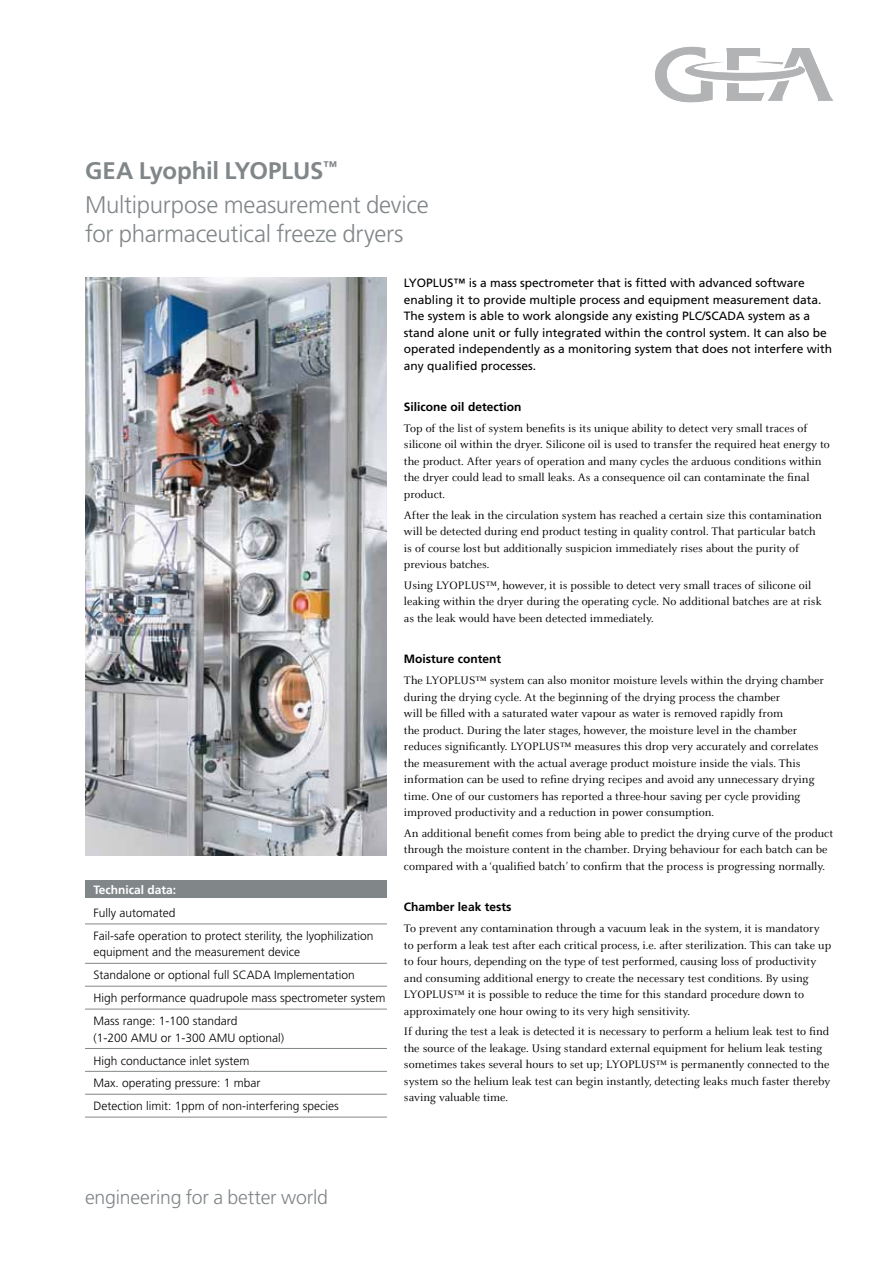
<style>
.page{position:relative;width:893px;height:1263px;background:#fff}
.page>*{position:absolute;margin:0;border:0;box-sizing:border-box;transform-origin:0 0}
.t1{font:300 24px/33.8px "Frutiger";letter-spacing:-.01em;color:#818689}
.t2{font:300 19.5px "Frutiger";letter-spacing:-.01em;color:#818689}
.t3{font:12px/16.5px "Celeste OT";color:#000}
.t4{font:300 12px/23px "Frutiger";color:#000}
.t5{font:12px/16.5px "Frutiger";color:#000}
.t6{font:700 12px "Frutiger";color:#000}
.t7{font:700 12px "Frutiger";color:#fff}
.s1{font-weight:700}
</style>
<div class="page">
<svg style="left:655px;top:47px;width:178px;height:55px"></svg>
<img style="left:85px;top:278px;width:302px;height:577px">
<div style="left:85px;top:880px;width:302px;height:18px;background:#818689"></div>
<hr style="left:85px;top:923px;width:302px;height:1px;background:#818689">
<hr style="left:85px;top:963px;width:302px;height:1px;background:#818689">
<hr style="left:85px;top:986px;width:302px;height:1px;background:#818689">
<hr style="left:85px;top:1009px;width:302px;height:1px;background:#818689">
<hr style="left:85px;top:1048px;width:302px;height:1px;background:#818689">
<hr style="left:85px;top:1071px;width:302px;height:1px;background:#818689">
<hr style="left:85px;top:1094px;width:302px;height:1px;background:#818689">
<hr style="left:85px;top:1117px;width:302px;height:1px;background:#818689">
<h1 class="t1" style="left:85px;top:154px;width:345px"><span class="s1">GEA Lyophil LYOPLUS</span><sup>™<br></sup>Multipurpose measurement device</h1>
<h1 class="t1" style="left:85px;top:217px;width:320px">for pharmaceutical freeze dryers</h1>
<p class="t5" style="left:404px;top:275px;width:430px">LYOPLUS™ is a mass spectrometer that is fitted with advanced software enabling it to provide multiple process and equipment measurement data.<br>The system is able to work alongside any existing PLC/SCADA system as a stand alone unit or fully integrated within the control system. It can also be operated independently as a monitoring system that does not interfere with any qualified processes.</p>
<p class="t6" style="left:404px;top:400px;width:119px">Silicone oil detection</p>
<p class="t3" style="left:404px;top:420px;width:427px">Top of the list of system benefits is its unique ability to detect very small traces of silicone oil within the dryer. Silicone oil is used to transfer the required heat energy to the product. After years of operation and many cycles the arduous conditions within the dryer could lead to small leaks. As a consequence oil can contaminate the final product.</p>
<p class="t3" style="left:404px;top:507px;width:419px">After the leak in the circulation system has reached a certain size this contamination will be detected during end product testing in quality control. That particular batch is of course lost but additionally suspicion immediately rises about the purity of previous batches.</p>
<p class="t3" style="left:404px;top:577px;width:419px">Using LYOPLUS™, however, it is possible to detect very small traces of silicone oil leaking within the dryer during the operating cycle. No additional batches are at risk as the leak would have been detected immediately.</p>
<p class="t6" style="left:404px;top:652px;width:99px">Moisture content</p>
<p class="t3" style="left:404px;top:672px;width:421px">The LYOPLUS™ system can also monitor moisture levels within the drying chamber during the drying cycle. At the beginning of the drying process the chamber<br>will be filled with a saturated water vapour as water is removed rapidly from<br>the product. During the later stages, however, the moisture level in the chamber reduces significantly. LYOPLUS™ measures this drop very accurately and correlates the measurement with the actual average product moisture inside the vials. This information can be used to refine drying recipes and avoid any unnecessary drying time. One of our customers has reported a three-hour saving per cycle providing improved productivity and a reduction in power consumption.</p>
<p class="t3" style="left:404px;top:825px;width:431px">An additional benefit comes from being able to predict the drying curve of the product through the moisture content in the chamber. Drying behaviour for each batch can be compared with a ‘qualified batch’ to confirm that the process is progressing normally.</p>
<p class="t6" style="left:404px;top:900px;width:109px">Chamber leak tests</p>
<p class="t3" style="left:404px;top:920px;width:429px">To prevent any contamination through a vacuum leak in the system, it is mandatory to perform a leak test after each critical process, i.e. after sterilization. This can take up to four hours, depending on the type of test performed, causing loss of productivity and consuming additional energy to create the necessary test conditions. By using LYOPLUS™ it is possible to reduce the time for this standard procedure down to approximately one hour owing to its very high sensitivity.</p>
<p class="t3" style="left:404px;top:1024px;width:428px">If during the test a leak is detected it is necessary to perform a helium leak test to find the source of the leakage. Using standard external equipment for helium leak testing sometimes takes several hours to set up; LYOPLUS™ is permanently connected to the system so the helium leak test can begin instantly, detecting leaks much faster thereby saving valuable time.</p>
<p class="t7" style="left:94px;top:883px;width:84px">Technical data:</p>
<p class="t4" style="left:94px;top:901px;width:281px">Fully automated<br>Fail-safe operation to protect sterility, the lyophilization</p>
<p class="t4" style="left:94px;top:941px;width:293px">equipment and the measurement device<br>Standalone or optional full SCADA Implementation<br>High performance quadrupole mass spectrometer system Mass range: 1-100 standard</p>
<p class="t4" style="left:94px;top:1026px;width:247px">(1-200 AMU or 1-300 AMU optional)<br>High conductance inlet system<br>Max. operating pressure: 1 mbar<br>Detection limit: 1ppm of non-interfering species</p>
<h2 class="t2" style="left:85px;top:1186px;width:244px">engineering for a better world</h2>
</div>
